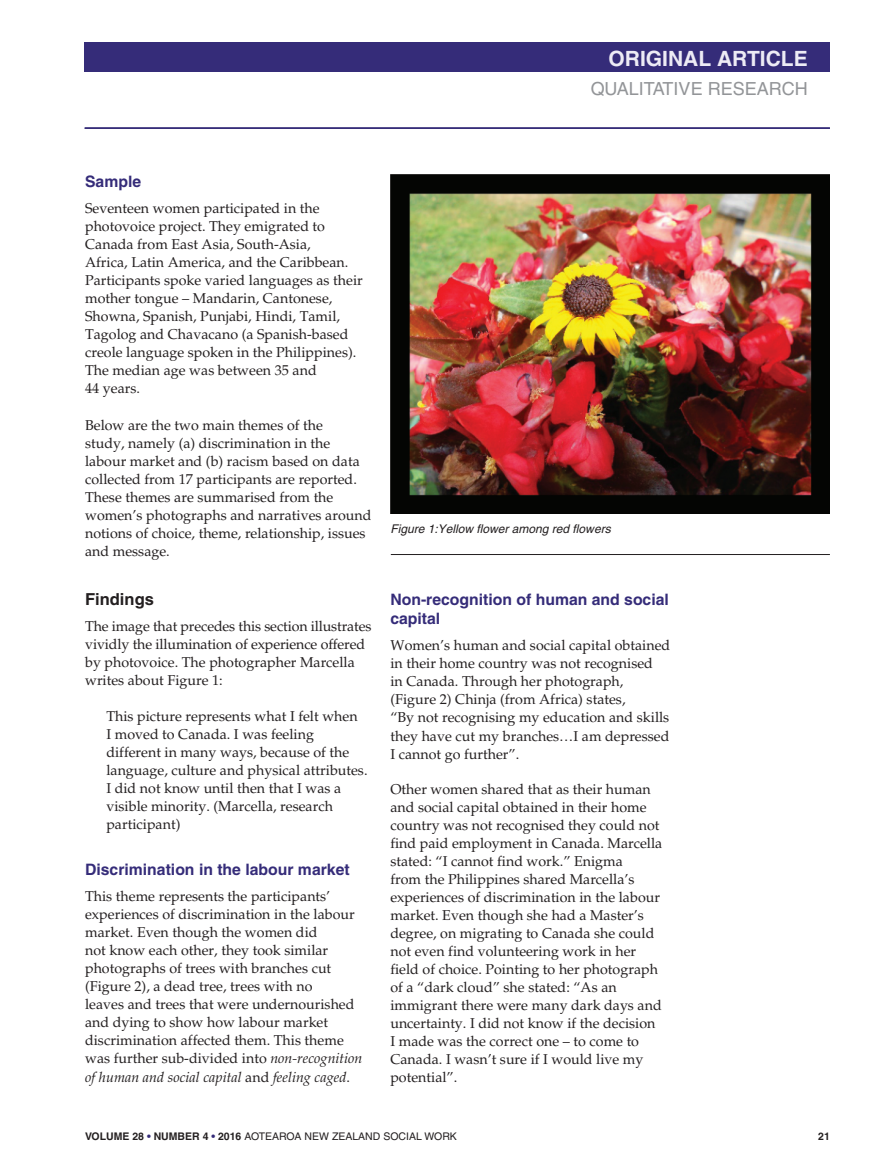
<style>
.page{position:relative;width:881px;height:1170px;background:#fff}
.page>*{position:absolute;margin:0;border:0;box-sizing:border-box;transform-origin:0 0}
.t1{font:700 21px "Helvetica";color:#edebf5}
.t2{font:18px "Helvetica";color:#939598}
.t3{font:700 16.5px "Helvetica";color:#231f20}
.t4{font:700 15.75px/18.9px "Helvetica";color:#352c79}
.t5{font:14.25px/18px "Palatino";color:#231f20}
.t6{font:italic 12px "Helvetica";color:#231f20}
.t7{font:10.5px "Helvetica";color:#231f20}
.t8{font:700 10.5px "Helvetica";color:#231f20}
.s1{font-style:italic}
.s2{font-weight:700}
.s3{font-weight:700;color:#352c79}
</style>
<div class="page">
<div style="left:85px;top:43px;width:744px;height:29px;background:#352c79"></div>
<hr style="left:85px;top:127px;width:744px;height:2px;background:#352c79">
<img style="left:390px;top:174px;width:439px;height:339px">
<hr style="left:390px;top:554px;width:439px;height:1px;background:#231f20">
<h1 class="t1" style="left:608px;top:50px;width:201px">ORIGINAL ARTICLE</h1>
<p class="t2" style="left:590px;top:82px;width:218px">QUALITATIVE RESEARCH</p>
<p class="t4" style="left:85px;top:173px;width:58px">Sample</p>
<p class="t5" style="left:85px;top:201px;width:279px">Seventeen women participated in the photovoice project. They emigrated to Canada from East Asia, South-Asia,<br>Africa, Latin America, and the Caribbean.<br>Participants spoke varied languages as their mother tongue – Mandarin, Cantonese, Showna, Spanish, Punjabi, Hindi, Tamil, Tagolog and Chavacano (a Spanish-based creole language spoken in the Philippines).<br>The median age was between 35 and<br>44 years.</p>
<p class="t5" style="left:85px;top:418px;width:288px">Below are the two main themes of the<br>study, namely (a) discrimination in the labour market and (b) racism based on data collected from 17 participants are reported.<br>These themes are summarised from the women’s photographs and narratives around notions of choice, theme, relationship, issues and message.</p>
<p class="t3" style="left:85px;top:593px;width:70px">Findings</p>
<p class="t5" style="left:85px;top:619px;width:288px">The image that precedes this section illustrates vividly the illumination of experience offered by photovoice. The photographer Marcella writes about Figure 1:</p>
<p class="t5" style="left:106px;top:709px;width:262px">This picture represents what I felt when<br>I moved to Canada. I was feeling different in many ways, because of the language, culture and physical attributes.<br>I did not know until then that I was a visible minority. (Marcella, research participant)</p>
<p class="t4" style="left:85px;top:861px;width:266px">Discrimination in the labour market</p>
<p class="t5" style="left:85px;top:889px;width:279px">This theme represents the participants’ experiences of discrimination in the labour market. Even though the women did<br>not know each other, they took similar photographs of trees with branches cut (Figure 2), a dead tree, trees with no<br>leaves and trees that were undernourished and dying to show how labour market discrimination affected them. This theme was further sub-divided into <span class="s1">non-recognition of human and social capital</span> and <span class="s1">feeling caged</span>.</p>
<p class="t6" style="left:390px;top:524px;width:222px">Figure 1:Yellow flower among red flowers</p>
<p class="t4" style="left:390px;top:591px;width:280px">Non-recognition of human and social capital</p>
<p class="t5" style="left:390px;top:638px;width:281px">Women’s human and social capital obtained in their home country was not recognised<br>in Canada. Through her photograph, (Figure 2) Chinja (from Africa) states,<br>“By not recognising my education and skills they have cut my branches…I am depressed I cannot go further”.</p>
<p class="t5" style="left:390px;top:781px;width:273px">Other women shared that as their human and social capital obtained in their home country was not recognised they could not find paid employment in Canada. Marcella stated: “I cannot find work.” Enigma<br>from the Philippines shared Marcella’s experiences of discrimination in the labour market. Even though she had a Master’s degree, on migrating to Canada she could not even find volunteering work in her field of choice. Pointing to her photograph of a “dark cloud” she stated: “As an immigrant there were many dark days and uncertainty. I did not know if the decision I made was the correct one – to come to Canada. I wasn’t sure if I would live my potential”.</p>
<p class="t7" style="left:85px;top:1132px;width:373px"><span class="s2">VOLUME 28</span> <span class="s3">•</span> <span class="s2">NUMBER 4</span> <span class="s3">•</span> <span class="s2">2016</span> AOTEAROA NEW ZEALAND SOCIAL WORK</p>
<p class="t8" style="left:817px;top:1132px;width:13px">21</p>
</div>
